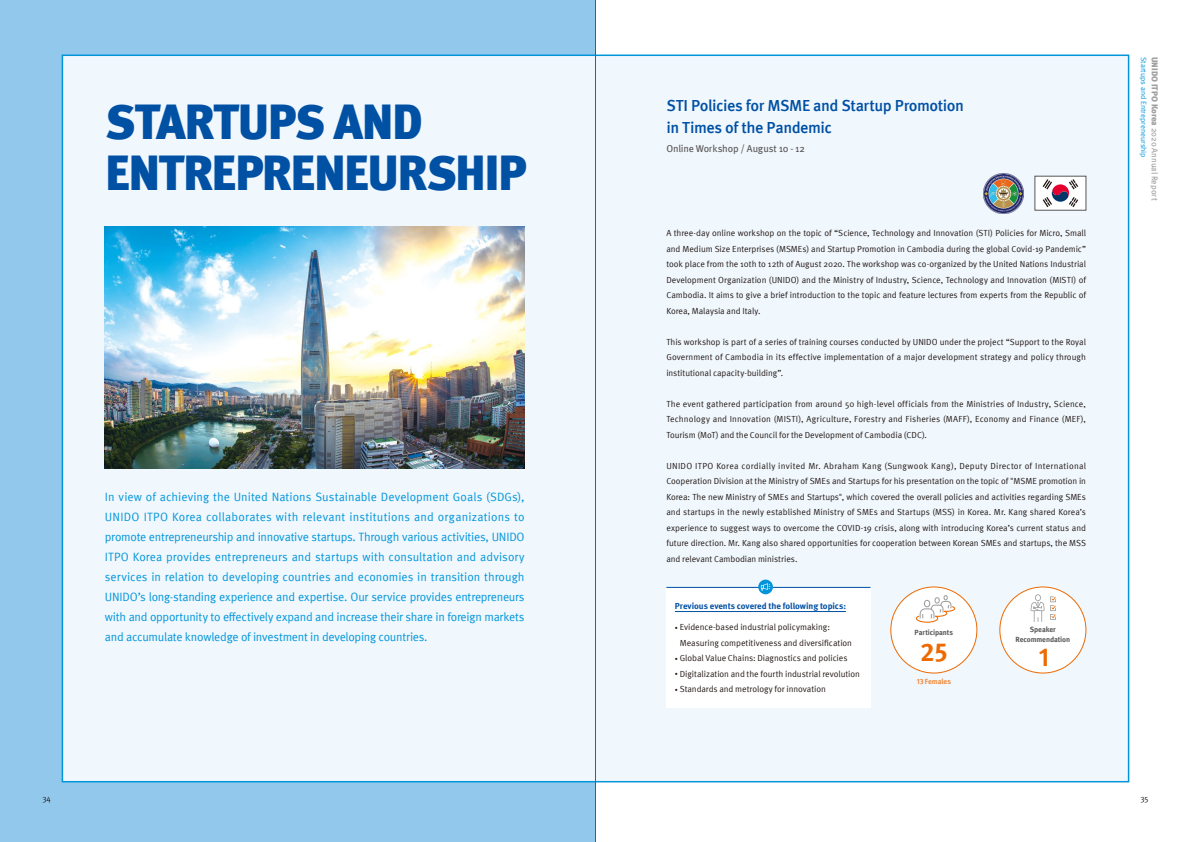
<style>
.page{position:relative;width:1191px;height:842px;background:#fff}
.page>*{position:absolute;margin:0;border:0;box-sizing:border-box;transform-origin:0 0}
.t1{font:900 49px "Meta Pro";letter-spacing:-.035em;color:#0050a4}
.t2{font:700 25.7px "Meta Pro";color:#ed6a02}
.t3{font:500 16px/22px "Meta Pro";letter-spacing:-.03em;color:#0050a4}
.t4{font:12px/20px "Meta Pro";letter-spacing:-.02em;color:#0095da;text-align:justify}
.t5{font:10px "Meta Pro";letter-spacing:-.02em;color:#595757}
.t6{font:8.8px/15.5px "Meta Pro";letter-spacing:-.005em;color:#221815;text-align:justify}
.t7{font:700 8.8px "Meta Pro";letter-spacing:-.005em;color:#0050a4}
.t8{font:8.5px "Meta Pro";letter-spacing:-.005em;color:#9fa0a0}
.t9{font:8px "Meta Pro";color:#221815}
.t10{font:700 7.5px/9.5px "Meta Pro";letter-spacing:-.01em;color:#595757;text-align:center}
.t11{font:7.5px "Meta Pro";color:#0095da}
.t12{font:700 7.5px "Meta Pro";letter-spacing:-.01em;color:#f18a3b}
.s1{font-size:6px}
.s2{font-weight:900}
</style>
<div class="page">
<div style="left:0;top:0;width:595px;height:842px;background:#93c8ed"></div>
<div style="left:595px;top:55px;width:534px;height:727px;background:#f0f7fd;border:2px solid #0095da"></div>
<div style="left:62px;top:55px;width:534px;height:727px;background:#f0f7fd;border:2px solid #0095da"></div>
<img style="left:105px;top:226px;width:419px;height:242px">
<img style="left:983px;top:173px;width:40px;height:40px">
<div style="left:1034px;top:176px;width:52px;height:34px;background:#fff;border:1px solid #595757"></div>
<svg style="left:1042px;top:179px;width:36px;height:28px"></svg>
<div style="left:666px;top:587px;width:204px;height:121px;background:#fff"></div>
<hr style="left:666px;top:587px;width:204px;height:1px;background:#0050a4">
<hr style="left:675px;top:611px;width:171px;height:1px;background:#0050a4">
<div style="left:890px;top:587px;width:87px;height:86px;background:#fff;border-radius:50%"></div>
<svg style="left:916px;top:595px;width:39px;height:28px"></svg>
<div style="left:999px;top:587px;width:87px;height:86px;background:#fff;border-radius:50%"></div>
<svg style="left:1030px;top:594px;width:14px;height:28px"></svg>
<svg style="left:1050px;top:596px;width:6px;height:24px"></svg>
<div style="left:758px;top:580px;width:15px;height:14px;background:#0095da;border-radius:50%"></div>
<svg style="left:761px;top:583px;width:9px;height:7px"></svg>
<hr style="left:595px;top:0;width:1px;height:842px;background:#595757">
<h1 class="t1" style="left:105px;top:83px;width:319px">STARTUPS AND</h1>
<h1 class="t1" style="left:105px;top:134px;width:423px">ENTREPRENEURSHIP</h1>
<p class="t4" style="left:105px;top:486px;width:421px">In view of achieving the United Nations Sustainable Development Goals (SDGs), UNIDO ITPO Korea collaborates with relevant institutions and organizations to promote entrepreneurship and innovative startups. Through various activities, UNIDO ITPO Korea provides entrepreneurs and startups with consultation and advisory services in relation to developing countries and economies in transition through UNIDO’s long-standing experience and expertise. Our service provides entrepreneurs with and opportunity to effectively expand and increase their share in foreign markets and accumulate knowledge of investment in developing countries.</p>
<h3 class="t3" style="left:666px;top:94px;width:299px">STI Policies for MSME and Startup Promotion in Times of the Pandemic</h3>
<p class="t5" style="left:666px;top:141px;width:140px">Online Workshop / August 10 - 12</p>
<p class="t6" style="left:666px;top:225px;width:421px">A three-day online workshop on the topic of “Science, Technology and Innovation (STI) Policies for Micro, Small and Medium Size Enterprises (MSMEs) and Startup Promotion in Cambodia during the global Covid-19 Pandemic” took place from the 10th to 12th of August 2020. The workshop was co-organized by the United Nations Industrial Development Organization (UNIDO) and the Ministry of Industry, Science, Technology and Innovation (MISTI) of Cambodia. It aims to give a brief introduction to the topic and feature lectures from experts from the Republic of Korea, Malaysia and Italy.</p>
<p class="t6" style="left:666px;top:333px;width:421px">This workshop is part of a series of training courses conducted by UNIDO under the project “Support to the Royal Government of Cambodia in its effective implementation of a major development strategy and policy through institutional capacity-building”.</p>
<p class="t6" style="left:666px;top:395px;width:421px">The event gathered participation from around 50 high-level officials from the Ministries of Industry, Science, Technology and Innovation (MISTI), Agriculture, Forestry and Fisheries (MAFF), Economy and Finance (MEF), Tourism (MoT) and the Council for the Development of Cambodia (CDC).</p>
<p class="t6" style="left:666px;top:457px;width:421px">UNIDO ITPO Korea cordially invited Mr. Abraham Kang (Sungwook Kang), Deputy Director of International Cooperation Division at the Ministry of SMEs and Startups for his presentation on the topic of "MSME promotion in Korea: The new Ministry of SMEs and Startups", which covered the overall policies and activities regarding SMEs and startups in the newly established Ministry of SMEs and Startups (MSS) in Korea. Mr. Kang shared Korea’s experience to suggest ways to overcome the COVID-19 crisis, along with introducing Korea’s current status and future direction. Mr. Kang also shared opportunities for cooperation between Korean SMEs and startups, the MSS and relevant Cambodian ministries.</p>
<p class="t7" style="left:675px;top:599px;width:173px">Previous events covered the following topics:</p>
<p class="t6" style="left:680px;top:619px;width:174px;text-indent:-5px"><span class="s1">•</span> Evidence-based industrial policymaking:<br>Measuring competitiveness and diversification</p>
<p class="t6" style="left:675px;top:650px;width:174px"><span class="s1">•</span> Global Value Chains: Diagnostics and policies</p>
<p class="t6" style="left:675px;top:665px;width:187px"><span class="s1">•</span> Digitalization and the fourth industrial revolution</p>
<p class="t6" style="left:675px;top:681px;width:153px"><span class="s1">•</span> Standards and metrology for innovation</p>
<p class="t10" style="left:914px;top:627px;width:40px">participants</p>
<h2 class="t2" style="left:920px;top:632px;width:29px">25</h2>
<p class="t12" style="left:916px;top:676px;width:36px">13 females</p>
<p class="t10" style="left:1015px;top:624px;width:56px">speaker recommendation</p>
<h2 class="t2" style="left:1039px;top:637px;width:12px">1</h2>
<p class="t11" style="left:1149px;top:57px;width:103px;rotate:90deg">Startups and Entrepreneurship</p>
<p class="t8" style="left:1161px;top:57px;width:145px;rotate:90deg"><span class="s2">UNIDO ITPO korea</span> 2020 Annual Report</p>
<p class="t9" style="left:42px;top:792px;width:10px">34</p>
<p class="t9" style="left:1140px;top:792px;width:10px">35</p>
</div>
